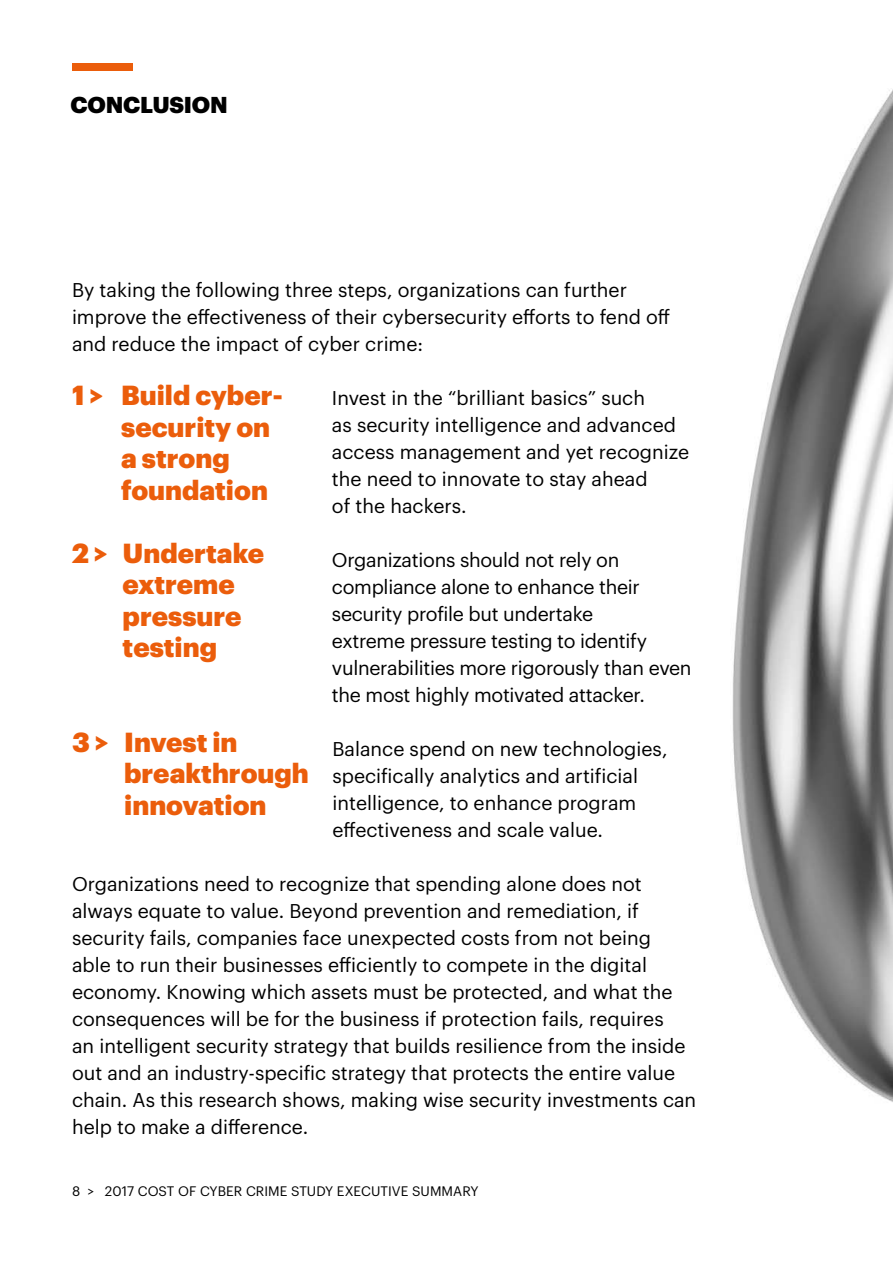
<style>
.page{position:relative;width:893px;height:1263px;background:#fff}
.page>*{position:absolute;margin:0;border:0;box-sizing:border-box;transform-origin:0 0}
.t1{font:900 27px/31.5px "Graphik";color:#eb5d0b}
.t2{font:900 22.5px "Graphik";letter-spacing:-.01em;color:#000}
.t3{font:19.5px/27px "Graphik";color:#000}
.t4{font:13.5px "Graphik";letter-spacing:.005em;color:#000}
</style>
<div class="page">
<img style="left:732px;top:89px;width:161px;height:1013px">
<div style="left:72px;top:63px;width:60px;height:7px;background:#eb5d0b"></div>
<p class="t2" style="left:71px;top:87px;width:159px">CONCLUSION</p>
<p class="t3" style="left:72px;top:275px;width:600px">By taking the following three steps, organizations can further improve the effectiveness of their cybersecurity efforts to fend off and reduce the impact of cyber crime:</p>
<p class="t3" style="left:332px;top:383px;width:359px">Invest in the “brilliant basics” such<br>as security intelligence and advanced access management and yet recognize the need to innovate to stay ahead<br>of the hackers.</p>
<p class="t3" style="left:332px;top:545px;width:361px">Organizations should not rely on compliance alone to enhance their security profile but undertake<br>extreme pressure testing to identify vulnerabilities more rigorously than even the most highly motivated attacker.</p>
<p class="t3" style="left:332px;top:734px;width:337px">Balance spend on new technologies, specifically analytics and artificial intelligence, to enhance program effectiveness and scale value.</p>
<p class="t3" style="left:72px;top:869px;width:626px">Organizations need to recognize that spending alone does not always equate to value. Beyond prevention and remediation, if security fails, companies face unexpected costs from not being<br>able to run their businesses efficiently to compete in the digital economy. Knowing which assets must be protected, and what the consequences will be for the business if protection fails, requires<br>an intelligent security strategy that builds resilience from the inside out and an industry-specific strategy that protects the entire value chain. As this research shows, making wise security investments can help to make a difference.</p>
<h1 class="t1" style="left:121px;top:377px;width:163px">Build cyber&shy;security on a strong foundation</h1>
<h1 class="t1" style="left:72px;top:377px;width:33px">1 &gt;</h1>
<h1 class="t1" style="left:123px;top:534px;width:143px;text-indent:-51px">2 &gt; Undertake extreme pressure testing</h1>
<h1 class="t1" style="left:124px;top:724px;width:186px">Invest in breakthrough innovation</h1>
<h1 class="t1" style="left:72px;top:724px;width:38px">3 &gt;</h1>
<p class="t4" style="left:72px;top:1181px;width:408px">8 &gt; 2017 COST OF CYBER CRIME STUDY EXECUTIVE SUMMARY</p>
</div>
